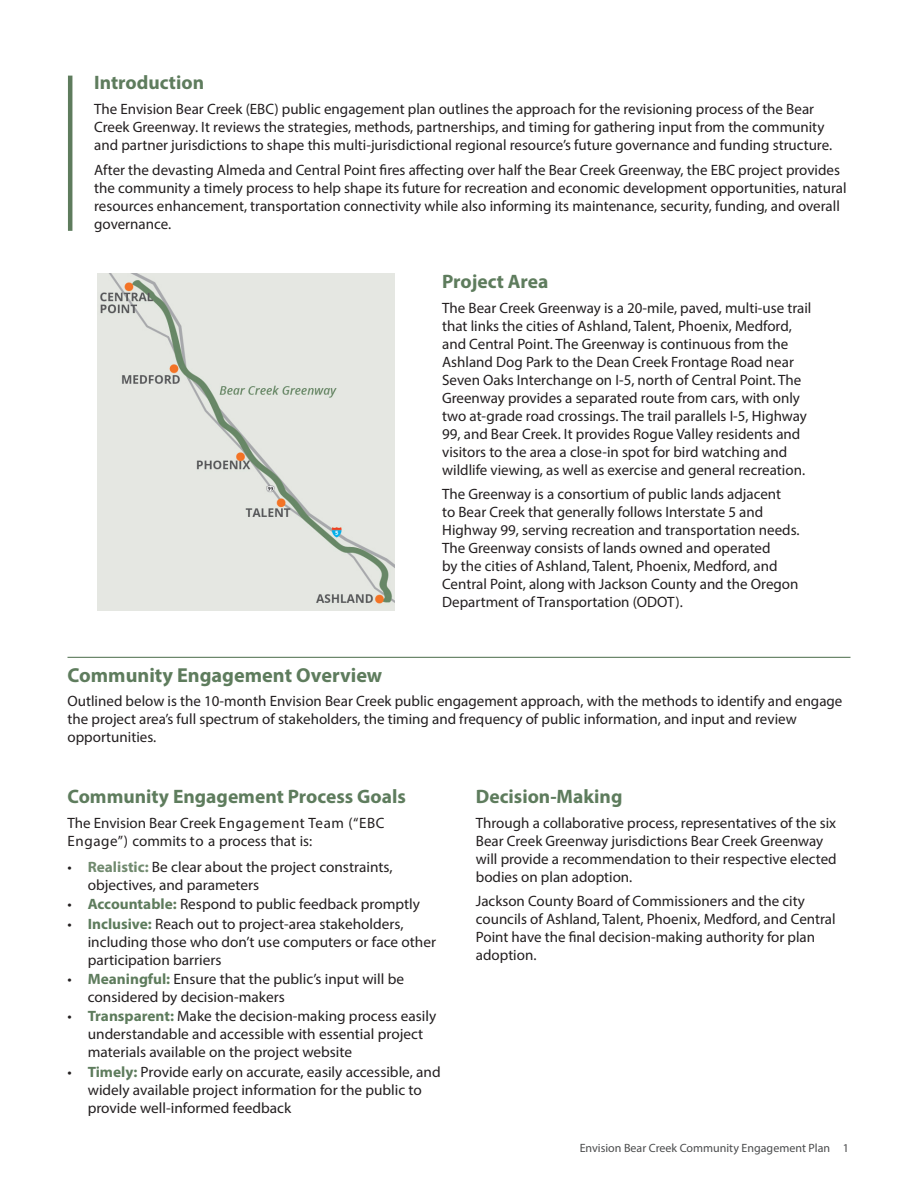
<style>
.page{position:relative;width:918px;height:1188px;background:#fff}
.page>*{position:absolute;margin:0;border:0;box-sizing:border-box;transform-origin:0 0}
._13_myriad_bold_with{font:700 20.25px "Myriad Pro";color:#5e7c5d}
._13_myriad_bold{font:700 19.5px "Myriad Pro";color:#5e7c5d}
._10_myriad_reg{font:15px/18px "Myriad Pro";color:#231f20}
.myriad_bullet{font:15px/18px "Myriad Pro";color:#231f20}
.t1{font:12px "Myriad Pro";color:#4b4c4d}
.s1{font-weight:700;color:#718a6f}
.s2{font-weight:700;color:#5e7c5d}
</style>
<div class="page">
<img style="left:98px;top:273px;width:297px;height:337px">
<hr style="left:68px;top:657px;width:782px;height:1px;background:#5e7c5d">
<hr style="left:68px;top:76px;width:4px;height:155px;background:#5e7c5d">
<p class="_13_myriad_bold" style="left:94px;top:70px;width:111px">Introduction</p>
<p class="_10_myriad_reg" style="left:94px;top:100px;width:739px">The Envision Bear Creek (EBC) public engagement plan outlines the approach for the revisioning process of the Bear<br>Creek Greenway. It reviews the strategies, methods, partnerships, and timing for gathering input from the community and partner jurisdictions to shape this multi-jurisdictional regional resource’s future governance and funding structure.</p>
<p class="_10_myriad_reg" style="left:94px;top:161px;width:754px">After the devasting Almeda and Central Point fires affecting over half the Bear Creek Greenway, the EBC project provides the community a timely process to help shape its future for recreation and economic development opportunities, natural resources enhancement, transportation connectivity while also informing its maintenance, security, funding, and overall governance.</p>
<p class="_13_myriad_bold" style="left:442px;top:269px;width:108px">Project Area</p>
<p class="_10_myriad_reg" style="left:442px;top:298px;width:371px">The Bear Creek Greenway is a 20-mile, paved, multi-use trail that links the cities of Ashland, Talent, Phoenix, Medford, and Central Point. The Greenway is continuous from the Ashland Dog Park to the Dean Creek Frontage Road near Seven Oaks Interchange on I-5, north of Central Point. The Greenway provides a separated route from cars, with only two at-grade road crossings. The trail parallels I-5, Highway 99, and Bear Creek. It provides Rogue Valley residents and visitors to the area a close-in spot for bird watching and wildlife viewing, as well as exercise and general recreation.</p>
<p class="_10_myriad_reg" style="left:442px;top:485px;width:359px">The Greenway is a consortium of public lands adjacent<br>to Bear Creek that generally follows Interstate 5 and Highway 99, serving recreation and transportation needs.<br>The Greenway consists of lands owned and operated<br>by the cities of Ashland, Talent, Phoenix, Medford, and Central Point, along with Jackson County and the Oregon Department of Transportation (ODOT).</p>
<p class="_13_myriad_bold_with" style="left:68px;top:662px;width:316px">Community Engagement Overview</p>
<p class="_10_myriad_reg" style="left:68px;top:692px;width:777px">Outlined below is the 10-month Envision Bear Creek public engagement approach, with the methods to identify and engage the project area’s full spectrum of stakeholders, the timing and frequency of public information, and input and review opportunities.</p>
<p class="_13_myriad_bold" style="left:68px;top:784px;width:340px">Community Engagement Process Goals</p>
<p class="_10_myriad_reg" style="left:68px;top:813px;width:319px">The Envision Bear Creek Engagement Team (“EBC<br>Engage”) commits to a process that is:</p>
<p class="myriad_bullet" style="left:88px;top:858px;width:306px;text-indent:-20px">• <span class="s1">Realistic:</span> Be clear about the project constraints, objectives, and parameters</p>
<p class="myriad_bullet" style="left:68px;top:895px;width:354px">• <span class="s2">Accountable:</span> Respond to public feedback promptly</p>
<p class="myriad_bullet" style="left:88px;top:914px;width:350px;text-indent:-20px">• <span class="s2">Inclusive:</span> Reach out to project-area stakeholders, including those who don’t use computers or face other participation barriers</p>
<p class="myriad_bullet" style="left:88px;top:970px;width:318px;text-indent:-20px">• <span class="s2">Meaningful:</span> Ensure that the public’s input will be considered by decision-makers</p>
<p class="myriad_bullet" style="left:88px;top:1007px;width:350px;text-indent:-20px">• <span class="s2">Transparent:</span> Make the decision-making process easily understandable and accessible with essential project materials available on the project website</p>
<p class="myriad_bullet" style="left:88px;top:1062px;width:354px;text-indent:-20px">• <span class="s2">Timely:</span> Provide early on accurate, easily accessible, and widely available project information for the public to provide well-informed feedback</p>
<p class="_13_myriad_bold" style="left:476px;top:784px;width:148px">Decision-Making</p>
<p class="_10_myriad_reg" style="left:476px;top:813px;width:362px">Through a collaborative process, representatives of the six Bear Creek Greenway jurisdictions Bear Creek Greenway will provide a recommendation to their respective elected bodies on plan adoption.</p>
<p class="_10_myriad_reg" style="left:476px;top:892px;width:361px">Jackson County Board of Commissioners and the city councils of Ashland, Talent, Phoenix, Medford, and Central Point have the final decision-making authority for plan adoption.</p>
<p class="t1" style="left:580px;top:1141px;width:271px">Envision Bear Creek Community Engagement Plan 1</p>
</div>
